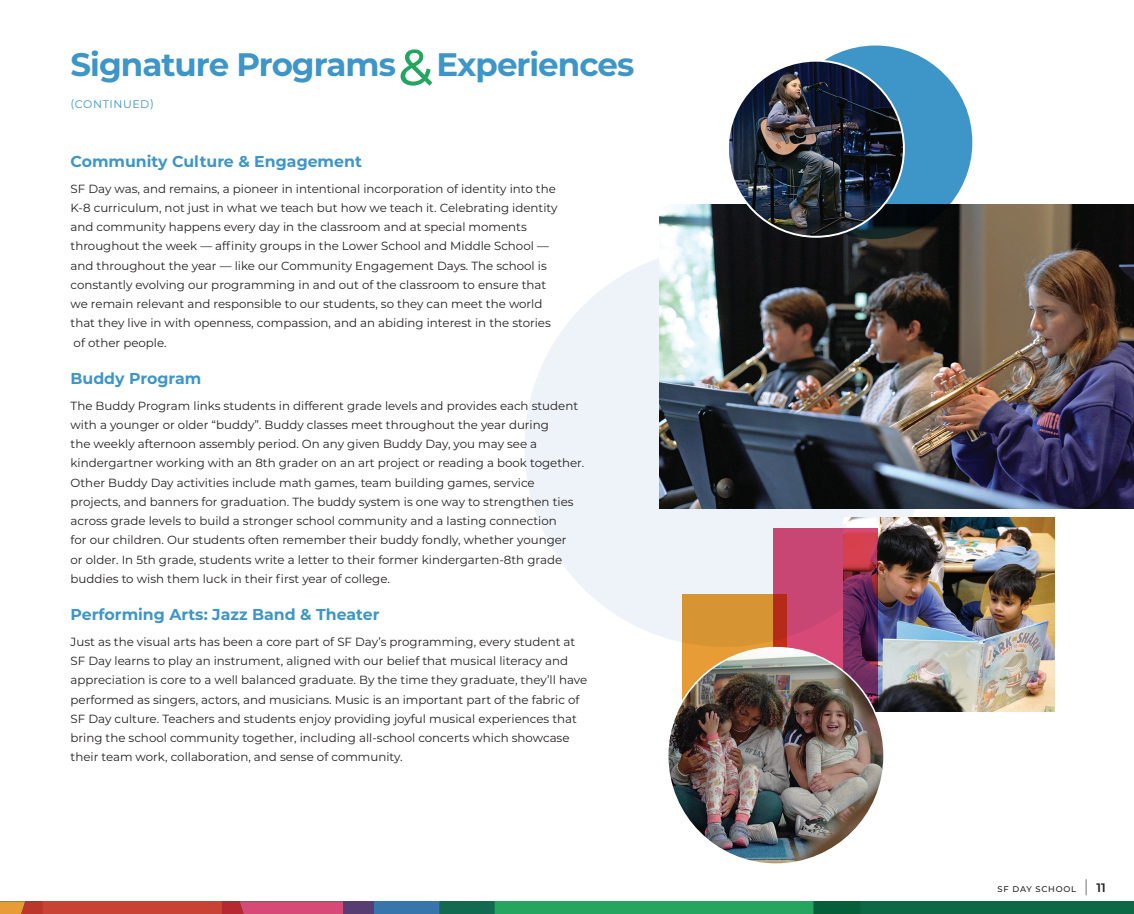
<style>
.page{position:relative;width:1134px;height:914px;background:#fff}
.page>*{position:absolute;margin:0;border:0;box-sizing:border-box;transform-origin:0 0}
.t1{font:700 32.55px "Montserrat";letter-spacing:-.03em;color:#3d96c7}
.subhead{font:700 15.75px "Montserrat";color:#3d96c7}
.t2{font:600 12.25px "Montserrat";color:#231f20}
.body_copy{font:11.9px/19.2px "Montserrat";color:#231f20}
.t3{font:11.03px "Montserrat";letter-spacing:.05em;color:#3d96c7}
.t4{font:500 8.4px "Montserrat";letter-spacing:.09em;color:#231f20}
.s1{font-weight:500;font-size:50.75px;color:#24a661}
.s2{font-weight:300;font-size:17.15px}
</style>
<div class="page">
<div style="left:524px;top:247px;width:401px;height:400px;background:#edf3f8;border-radius:50%"></div>
<img style="left:660px;top:204px;width:474px;height:305px">
<img style="left:843px;top:517px;width:211px;height:194px">
<svg style="left:779px;top:45px;width:193px;height:194px;background:#3883ac"></svg>
<img style="left:728px;top:61px;width:176px;height:176px;border-radius:88px">
<svg style="left:773px;top:528px;width:104px;height:178px;background:#ac3c67"></svg>
<svg style="left:682px;top:594px;width:105px;height:107px;background:#d78b31"></svg>
<img style="left:668px;top:647px;width:216px;height:217px;border-radius:108px">
<div style="left:0;top:901px;width:1134px;height:13px;background:#0d6846"></div>
<div style="left:43px;top:901px;width:179px;height:13px;background:#c94334"></div>
<svg style="left:0;top:901px;width:43px;height:13px"></svg>
<svg style="left:222px;top:901px;width:638px;height:13px"></svg>
<p class="t1" style="left:71px;top:41px;width:565px">Signature Programs<span class="s1">&amp;</span>Experiences</p>
<p class="t3" style="left:71px;top:96px;width:85px">(CONTINUED)</p>
<p class="subhead" style="left:71px;top:150px;width:293px">Community Culture &amp; Engagement</p>
<p class="body_copy" style="left:71px;top:178px;width:489px">SF Day was, and remains, a pioneer in intentional incorporation of identity into the K-8 curriculum, not just in what we teach but how we teach it. Celebrating identity and community happens every day in the classroom and at special moments throughout the week — affinity groups in the Lower School and Middle School — and throughout the year — like our Community Engagement Days. The school is constantly evolving our programming in and out of the classroom to ensure that we remain relevant and responsible to our students, so they can meet the world that they live in with openness, compassion, and an abiding interest in the stories of other people.</p>
<p class="subhead" style="left:71px;top:367px;width:132px">Buddy Program</p>
<p class="body_copy" style="left:71px;top:395px;width:515px">The Buddy Program links students in different grade levels and provides each student with a younger or older “buddy”. Buddy classes meet throughout the year during<br>the weekly afternoon assembly period. On any given Buddy Day, you may see a kindergartner working with an 8th grader on an art project or reading a book together.<br>Other Buddy Day activities include math games, team building games, service projects, and banners for graduation. The buddy system is one way to strengthen ties across grade levels to build a stronger school community and a lasting connection<br>for our children. Our students often remember their buddy fondly, whether younger<br>or older. In 5th grade, students write a letter to their former kindergarten-8th grade buddies to wish them luck in their first year of college.</p>
<p class="subhead" style="left:71px;top:603px;width:310px">Performing Arts: Jazz Band &amp; Theater</p>
<p class="body_copy" style="left:71px;top:631px;width:518px">Just as the visual arts has been a core part of SF Day’s programming, every student at SF Day learns to play an instrument, aligned with our belief that musical literacy and appreciation is core to a well balanced graduate. By the time they graduate, they’ll have performed as singers, actors, and musicians. Music is an important part of the fabric of SF Day culture. Teachers and students enjoy providing joyful musical experiences that bring the school community together, including all-school concerts which showcase their team work, collaboration, and sense of community.</p>
<p class="t4" style="left:998px;top:882px;width:92px">SF DAY SCHOOL <span class="s2">|</span></p>
<p class="t2" style="left:1097px;top:879px;width:11px">11</p>
</div>
